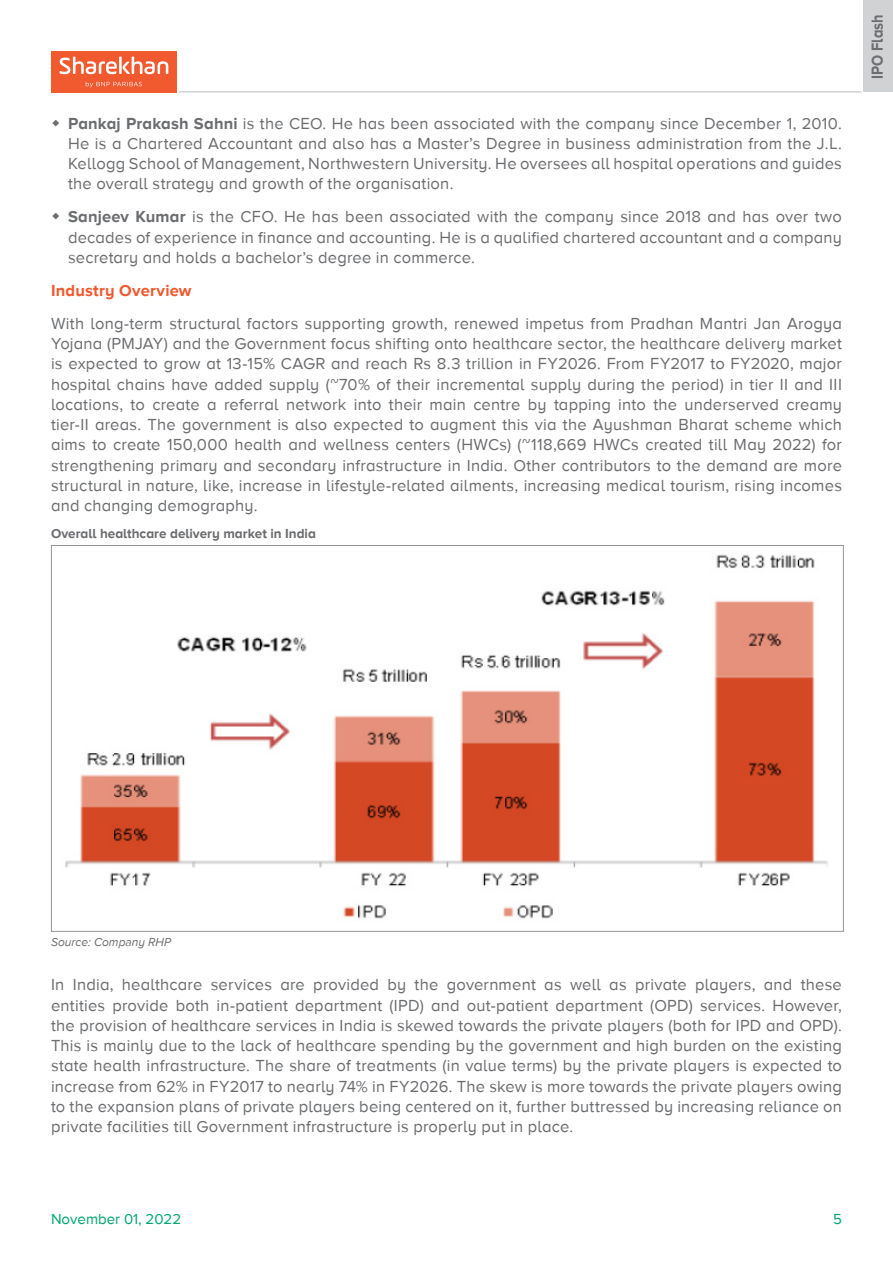
<style>
.page{position:relative;width:893px;height:1263px;background:#fff}
.page>*{position:absolute;margin:0;border:0;box-sizing:border-box;transform-origin:0 0}
.Bdy_txt_with_bullet{font:16.5px/20.2px "Proxima Nova A";letter-spacing:.015em;color:#6c6d70;text-align:justify}
.Bdy_txt_with_bullet-2{font:700 16.5px "Proxima Nova A";letter-spacing:.015em;color:#f1592f}
.t1{font:700 16.5px "Proxima Nova A";color:#6c6d70;scale:.88 1}
.t2{font:15px "Proxima Nova A";color:#00a66e}
.t3{font:700 13.5px "Proxima Nova A";color:#6c6d70}
.t4{font:italic 12px "Proxima Nova A";color:#6c6d70}
.s1{font-weight:700}
</style>
<div class="page">
<hr style="left:179px;top:92px;width:682px;height:1px;background:#bcbdc0">
<div style="left:51px;top:51px;width:125px;height:41px;background:#f1592f"></div>
<svg style="left:60px;top:57px;width:108px;height:17px"></svg>
<svg style="left:86px;top:82px;width:56px;height:5px"></svg>
<div style="left:864px;top:0;width:29px;height:92px;background:#d1d2d4"></div>
<img style="left:65px;top:554px;width:763px;height:365px">
<p class="Bdy_txt_with_bullet" style="left:68px;top:113px;width:775px"><span class="s1">Pankaj Prakash Sahni</span> is the CEO. He has been associated with the company since December 1, 2010.<br>He is a Chartered Accountant and also has a Master’s Degree in business administration from the J.L.<br>Kellogg School of Management, Northwestern University. He oversees all hospital operations and guides the overall strategy and growth of the organisation.</p>
<p class="Bdy_txt_with_bullet" style="left:68px;top:206px;width:775px"><span class="s1">Sanjeev Kumar</span> is the CFO. He has been associated with the company since 2018 and has over two decades of experience in finance and accounting. He is a qualified chartered accountant and a company secretary and holds a bachelor’s degree in commerce.</p>
<p class="Bdy_txt_with_bullet-2" style="left:51px;top:281px;width:142px">Industry Overview</p>
<p class="Bdy_txt_with_bullet" style="left:51px;top:313px;width:792px">With long-term structural factors supporting growth, renewed impetus from Pradhan Mantri Jan Arogya Yojana (PMJAY) and the Government focus shifting onto healthcare sector, the healthcare delivery market is expected to grow at 13-15% CAGR and reach Rs 8.3 trillion in FY2026. From FY2017 to FY2020, major hospital chains have added supply (~70% of their incremental supply during the period) in tier II and III locations, to create a referral network into their main centre by tapping into the underserved creamy tier-II areas. The government is also expected to augment this via the Ayushman Bharat scheme which aims to create 150,000 health and wellness centers (HWCs) (~118,669 HWCs created till May 2022) for strengthening primary and secondary infrastructure in India. Other contributors to the demand are more structural in nature, like, increase in lifestyle-related ailments, increasing medical tourism, rising incomes and changing demography.</p>
<p class="t3" style="left:51px;top:526px;width:266px">Overall healthcare delivery market in India</p>
<p class="t1" style="left:868px;top:79px;width:75px;rotate:-90deg">IPO Flash</p>
<p class="t4" style="left:51px;top:935px;width:122px">Source: Company RHP</p>
<p class="Bdy_txt_with_bullet" style="left:51px;top:974px;width:792px">In India, healthcare services are provided by the government as well as private players, and these entities provide both in-patient department (IPD) and out-patient department (OPD) services. However, the provision of healthcare services in India is skewed towards the private players (both for IPD and OPD).<br>This is mainly due to the lack of healthcare spending by the government and high burden on the existing state health infrastructure. The share of treatments (in value terms) by the private players is expected to increase from 62% in FY2017 to nearly 74% in FY2026. The skew is more towards the private players owing to the expansion plans of private players being centered on it, further buttressed by increasing reliance on private facilities till Government infrastructure is properly put in place.</p>
<p class="t2" style="left:51px;top:1210px;width:132px">November 01, 2022</p>
<p class="t2" style="left:833px;top:1210px;width:10px">5</p>
</div>
